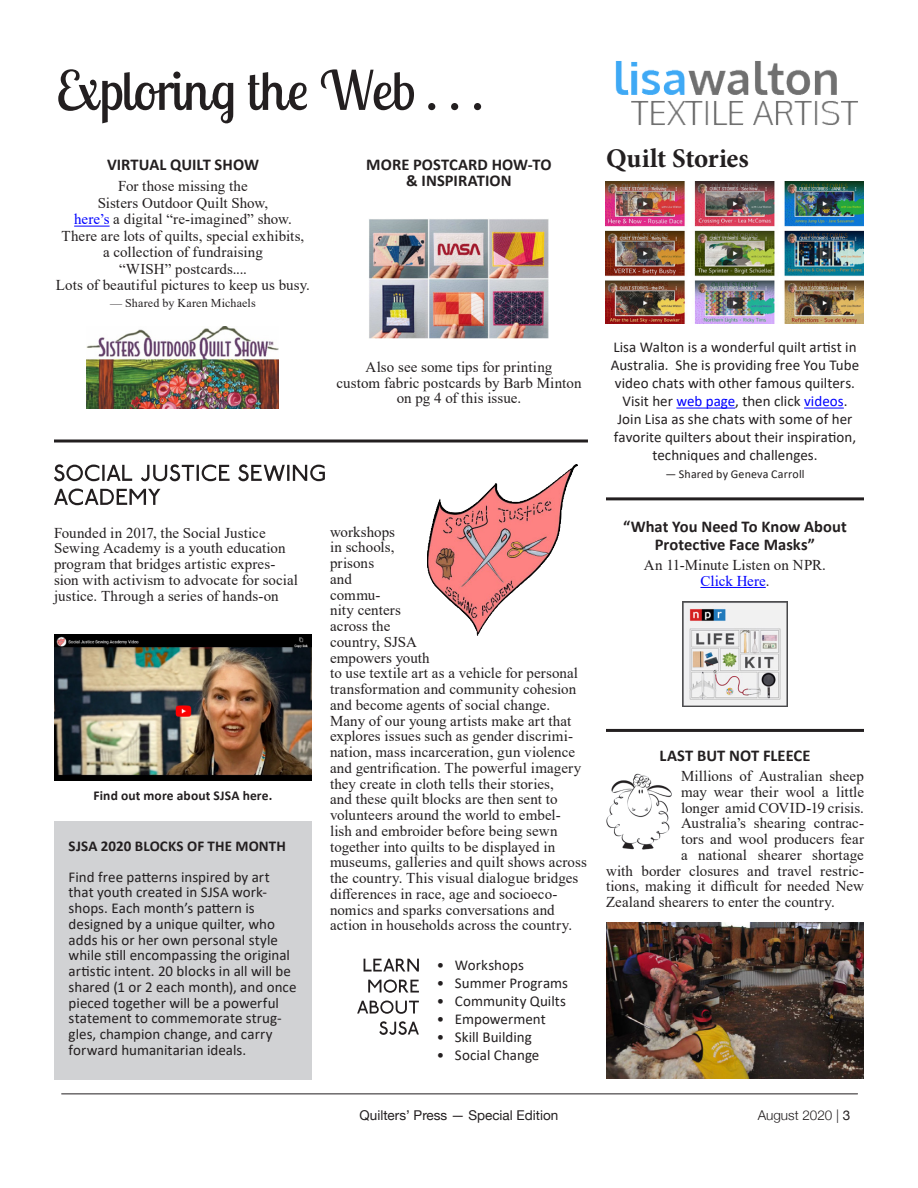
<style>
.page{position:relative;width:918px;height:1188px;background:#fff}
.page>*{position:absolute;margin:0;border:0;box-sizing:border-box;transform-origin:0 0}
.Main_Head_2{font:54px "Lobster Two";letter-spacing:-.005em;color:#231f20}
.Main_Head_2-2{font:700 27px "Minion Pro";letter-spacing:-.005em;color:#231f20}
.Main_Head_2-3{font:700 16.5px/18px "Calibri";letter-spacing:.005em;color:#231f20;text-align:center}
.Main_Head_2-4{font:15px/15.8px "Times New Roman";letter-spacing:.005em;color:#231f20}
.Main_Head_2-5{font:15px/15.8px "Calibri";color:#231f20;text-align:center}
.Main_Head_2-6{font:700 15px "Calibri";letter-spacing:.01em;color:#231f20}
.Main_Head_2-7{font:15px "Times New Roman";color:#00f}
.t1{font:13.5px "Helvetica Neue";color:#231f20}
.Main_Head_2-8{font:700 13.5px "Calibri";letter-spacing:.01em;color:#231f20}
.t2{font:300 13.5px "Helvetica Neue";color:#231f20}
.Main_Head_2-9{font:12px "Calibri";letter-spacing:.01em;color:#231f20}
.Main_Head_2-10{font:12px "Times New Roman";letter-spacing:.015em;color:#231f20}
.s1{color:#00f}
.s2{color:#231f20}
.s3{font-weight:400}
</style>
<div class="page">
<hr style="left:62px;top:1094px;width:796px;height:1px;background:#231f20">
<img style="left:606px;top:922px;width:258px;height:157px">
<img style="left:369px;top:219px;width:180px;height:120px">
<img style="left:682px;top:601px;width:105px;height:105px">
<hr style="left:700px;top:587px;width:66px;height:1px;background:#00f">
<hr style="left:676px;top:408px;width:59px;height:1px;background:#00f">
<hr style="left:804px;top:408px;width:40px;height:1px;background:#00f">
<img style="left:615px;top:61px;width:243px;height:64px">
<img style="left:606px;top:182px;width:258px;height:141px">
<div style="left:54px;top:822px;width:258px;height:258px;background:#d1d2d4"></div>
<hr style="left:74px;top:226px;width:36px;height:1px;background:#00f">
<img style="left:86px;top:327px;width:192px;height:81px">
<hr style="left:54px;top:440px;width:534px;height:2px;background:#231f20">
<svg style="left:54px;top:464px;width:271px;height:17px"></svg>
<svg style="left:54px;top:489px;width:106px;height:16px"></svg>
<img style="left:427px;top:464px;width:151px;height:171px">
<img style="left:54px;top:634px;width:258px;height:146px">
<hr style="left:606px;top:729px;width:258px;height:3px;background:#231f20">
<hr style="left:606px;top:497px;width:258px;height:3px;background:#231f20">
<img style="left:606px;top:773px;width:66px;height:77px">
<svg style="left:364px;top:959px;width:55px;height:13px"></svg>
<svg style="left:368px;top:980px;width:51px;height:13px"></svg>
<svg style="left:357px;top:1001px;width:62px;height:13px"></svg>
<svg style="left:379px;top:1021px;width:40px;height:14px"></svg>
<p class="Main_Head_2" style="left:56px;top:56px;width:429px">Exploring the Web . . .</p>
<p class="Main_Head_2-3" style="left:107px;top:156px;width:153px">VIRTUAL QUILT SHOW</p>
<p class="Main_Head_2-4" style="left:118px;top:178px;width:131px">For those missing the</p>
<p class="Main_Head_2-4" style="left:98px;top:195px;width:172px">Sisters Outdoor Quilt Show,</p>
<p class="Main_Head_2-4" style="left:74px;top:211px;width:219px"><span class="s1">here’s</span> a digital “re-imagined” show.</p>
<p class="Main_Head_2-4" style="left:62px;top:228px;width:244px">There are lots of quilts, special exhibits,</p>
<p class="Main_Head_2-4" style="left:103px;top:244px;width:161px">a collection of fundraising</p>
<p class="Main_Head_2-4" style="left:119px;top:261px;width:129px">“WISH” postcards....</p>
<p class="Main_Head_2-4" style="left:56px;top:277px;width:256px">Lots of beautiful pictures to keep us busy.</p>
<p class="Main_Head_2-10" style="left:110px;top:294px;width:147px">— Shared by Karen Michaels</p>
<p class="Main_Head_2-3" style="left:366px;top:156px;width:187px">MORE POSTCARD HOW-TO</p>
<p class="Main_Head_2-3" style="left:406px;top:172px;width:107px">&amp; INSPIRATION</p>
<p class="Main_Head_2-4" style="left:366px;top:358px;width:188px">Also see some tips for printing</p>
<p class="Main_Head_2-4" style="left:336px;top:374px;width:247px;text-align:center">custom fabric postcards by Barb Minton on pg 4 of this issue.</p>
<p class="Main_Head_2-4" style="left:54px;top:524px;width:246px">Founded in 2017, the Social Justice Sewing Academy is a youth education program that bridges artistic expres&shy;sion with activism to advocate for social justice. Through a series of hands-on</p>
<p class="Main_Head_2-8" style="left:94px;top:786px;width:180px">Find out more about SJSA here.</p>
<p class="Main_Head_2-6" style="left:69px;top:835px;width:219px">SJSA 2020 BLOCKS OF THE MONTH</p>
<p class="Main_Head_2-5" style="left:69px;top:868px;width:229px;text-align:left">Find free patterns inspired by art that youth created in SJSA work&shy;shops. Each month’s pattern is designed by a unique quilter, who adds his or her own personal style while still encompassing the original artistic intent. 20 blocks in all will be shared (1 or 2 each month), and once pieced together will be a powerful statement to commemorate strug&shy;gles, champion change, and carry forward humanitarian ideals.</p>
<p class="Main_Head_2-4" style="left:330px;top:523px;width:258px">workshops<br>in schools,<br>prisons<br>and<br>commu-<br>nity centers<br>across the<br>country, SJSA<br>empowers youth<br>to use textile art as a vehicle for personal transformation and community cohesion and become agents of social change.<br>Many of our young artists make art that explores issues such as gender discrimi&shy;nation, mass incarceration, gun violence and gentrification. The powerful imagery they create in cloth tells their stories,<br>and these quilt blocks are then sent to volunteers around the world to embel-<br>lish and embroider before being sewn together into quilts to be displayed in museums, galleries and quilt shows across the country. This visual dialogue bridges differences in race, age and socioeco&shy;nomics and sparks conversations and action in households across the country.</p>
<p class="Main_Head_2-5" style="left:437px;top:956px;width:88px">• Workshops</p>
<p class="Main_Head_2-5" style="left:437px;top:974px;width:133px">• Summer Programs</p>
<p class="Main_Head_2-5" style="left:437px;top:992px;width:131px">• Community Quilts</p>
<p class="Main_Head_2-5" style="left:437px;top:1010px;width:110px">• Empowerment</p>
<p class="Main_Head_2-5" style="left:437px;top:1028px;width:96px">• Skill Building</p>
<p class="Main_Head_2-5" style="left:437px;top:1046px;width:104px">• Social Change</p>
<p class="Main_Head_2-2" style="left:606px;top:139px;width:144px">Quilt Stories</p>
<p class="Main_Head_2-5" style="left:611px;top:338px;width:250px;line-height:18px">Lisa Walton is a wonderful quilt artist in Australia. She is providing free You Tube video chats with other famous quilters.<br>Visit her <span class="s1">web page</span>, then click <span class="s1">videos</span>.</p>
<p class="Main_Head_2-5" style="left:614px;top:410px;width:244px;line-height:18px">Join Lisa as she chats with some of her favorite quilters about their inspiration, techniques and challenges.</p>
<p class="Main_Head_2-9" style="left:665px;top:466px;width:141px">— Shared by Geneva Carroll</p>
<p class="Main_Head_2-3" style="left:623px;top:517px;width:225px">“What You Need To Know About<br>Protective Face Masks”</p>
<p class="Main_Head_2-4" style="left:644px;top:557px;width:184px">An 11-Minute Listen on NPR.</p>
<p class="Main_Head_2-7" style="left:700px;top:570px;width:71px">Click Here<span class="s2">.</span></p>
<p class="Main_Head_2-3" style="left:660px;top:746px;width:152px">LAST BUT NOT FLEECE</p>
<p class="Main_Head_2-4" style="left:681px;top:768px;width:184px">Millions of Australian sheep</p>
<p class="Main_Head_2-4" style="left:681px;top:783px;width:185px">may wear their wool a little</p>
<p class="Main_Head_2-4" style="left:681px;top:799px;width:185px">longer amid COVID-19 crisis.</p>
<p class="Main_Head_2-4" style="left:681px;top:815px;width:184px">Australia’s shearing contrac-</p>
<p class="Main_Head_2-4" style="left:681px;top:831px;width:185px">tors and wool producers fear</p>
<p class="Main_Head_2-4" style="left:681px;top:846px;width:184px">a national shearer shortage</p>
<p class="Main_Head_2-4" style="left:606px;top:862px;width:259px">with border closures and travel restric-</p>
<p class="Main_Head_2-4" style="left:606px;top:878px;width:259px">tions, making it difficult for needed New</p>
<p class="Main_Head_2-4" style="left:606px;top:894px;width:230px">Zealand shearers to enter the country.</p>
<p class="t1" style="left:360px;top:1105px;width:200px">Quilters’ Press — Special Edition</p>
<p class="t2" style="left:758px;top:1104px;width:94px">August 2020 | <span class="s3">3</span></p>
</div>
